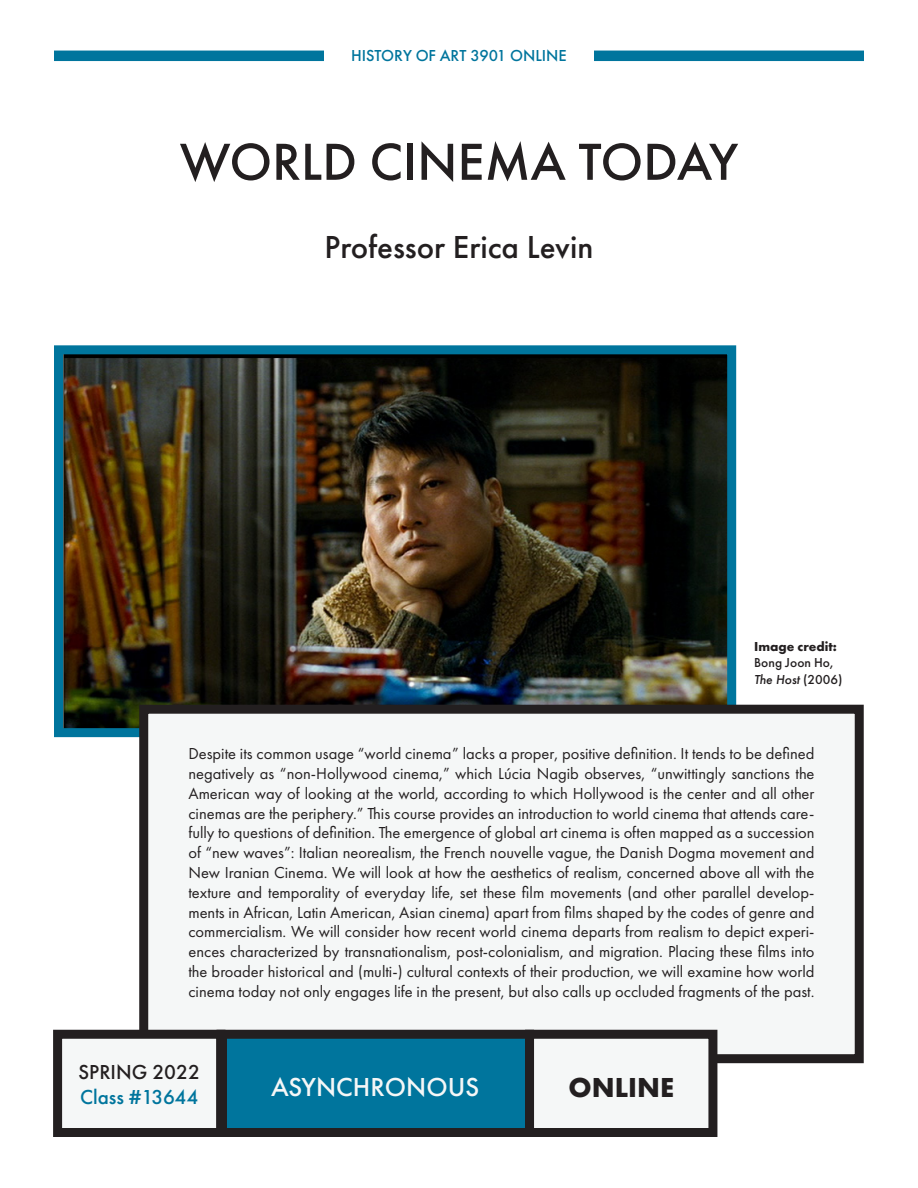
<style>
.page{position:relative;width:918px;height:1188px;background:#fff}
.page>*{position:absolute;margin:0;border:0;box-sizing:border-box;transform-origin:0 0}
.t1{font:500 54px "Futura PT";color:#231f20}
.t2{font:500 33px "Futura PT";color:#231f20}
.t3{font:700 28.5px "Futura PT";color:#231f20}
.t4{font:500 27px "Futura PT";color:#f5f7f7}
.t5{font:500 21px "Futura PT";color:#00759d}
.t6{font:500 21px "Futura PT";color:#231f20}
.body_copy_paragraph{font:16.5px/19.8px "Futura PT";color:#231f20;text-align:justify}
.t7{font:500 16.5px "Futura PT";color:#00759d}
.t8{font:italic 500 13.5px "Futura PT";color:#231f20}
.t9{font:700 13.5px "Futura PT";color:#231f20}
.t10{font:500 13.5px "Futura PT";color:#231f20}
.s1{font-style:normal}
</style>
<div class="page">
<img style="left:65px;top:355px;width:661px;height:372px">
<div style="left:54px;top:345px;width:682px;height:392px;border:9px solid #00759d"></div>
<div style="left:54px;top:51px;width:270px;height:10px;background:#00759d"></div>
<div style="left:594px;top:51px;width:270px;height:10px;background:#00759d"></div>
<div style="left:144px;top:709px;width:715px;height:350px;background:#f5f7f7"></div>
<div style="left:139px;top:705px;width:725px;height:358px;border:9px solid #231f20"></div>
<div style="left:58px;top:1034px;width:163px;height:98px;background:#f5f7f7"></div>
<div style="left:53px;top:1030px;width:172px;height:107px;border:9px solid #231f20"></div>
<div style="left:221px;top:1034px;width:309px;height:98px;background:#00759d"></div>
<div style="left:216px;top:1030px;width:318px;height:107px;border:9px solid #231f20"></div>
<div style="left:216px;top:1034px;width:11px;height:99px;background:#231f20"></div>
<div style="left:530px;top:1034px;width:183px;height:98px;background:#f5f7f7"></div>
<div style="left:525px;top:1030px;width:192px;height:107px;border:9px solid #231f20"></div>
<p class="t7" style="left:351px;top:45px;width:217px">HISTORY OF ART 3901 ONLINE</p>
<p class="t1" style="left:180px;top:129px;width:560px">WORLD CINEMA TODAY</p>
<p class="t2" style="left:325px;top:227px;width:270px">Professor Erica Levin</p>
<p class="t9" style="left:754px;top:638px;width:84px">Image credit:</p>
<p class="t10" style="left:754px;top:655px;width:81px">Bong Joon Ho,</p>
<p class="t8" style="left:754px;top:671px;width:90px">The Host <span class="s1">(2006)</span></p>
<p class="body_copy_paragraph" style="left:188px;top:744px;width:628px">Despite its common usage “world cinema” lacks a proper, positive definition. It tends to be defined negatively as “non-Hollywood cinema,” which Lúcia Nagib observes, “unwittingly sanctions the American way of looking at the world, according to which Hollywood is the center and all other cinemas are the periphery.” This course provides an introduction to world cinema that attends care&shy;fully to questions of definition. The emergence of global art cinema is often mapped as a succession of “new waves”: Italian neorealism, the French nouvelle vague, the Danish Dogma movement and New Iranian Cinema. We will look at how the aesthetics of realism, concerned above all with the texture and temporality of everyday life, set these film movements (and other parallel develop&shy;ments in African, Latin American, Asian cinema) apart from films shaped by the codes of genre and commercialism. We will consider how recent world cinema departs from realism to depict experi&shy;ences characterized by transnationalism, post-colonialism, and migration. Placing these films into the broader historical and (multi-) cultural contexts of their production, we will examine how world cinema today not only engages life in the present, but also calls up occluded fragments of the past.</p>
<p class="t6" style="left:78px;top:1060px;width:123px">SPRING 2022</p>
<p class="t5" style="left:80px;top:1085px;width:120px">Class #13644</p>
<p class="t4" style="left:271px;top:1071px;width:210px">ASYNCHRONOUS</p>
<p class="t3" style="left:569px;top:1069px;width:107px">ONLINE</p>
</div>
